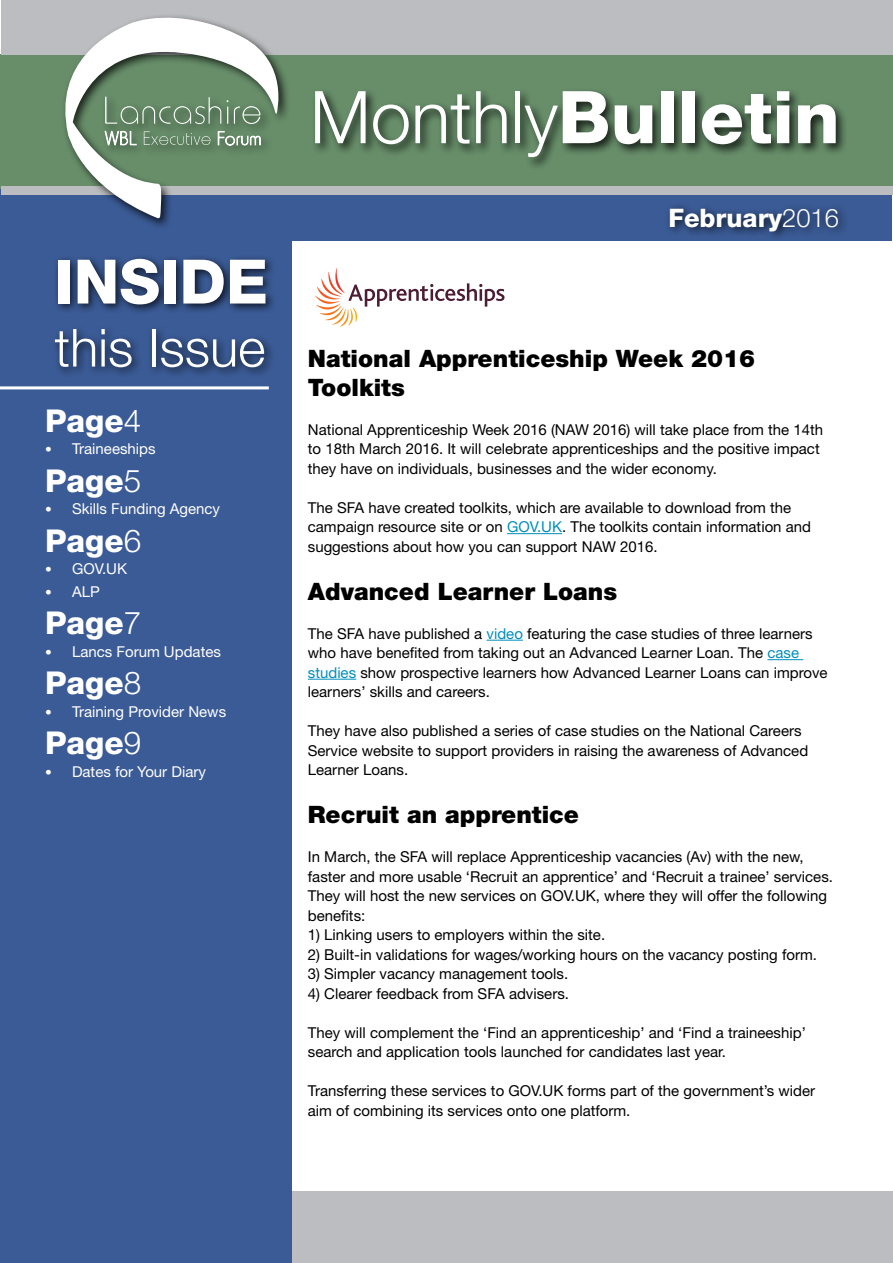
<style>
.page{position:relative;width:893px;height:1263px;background:#fff}
.page>*{position:absolute;margin:0;border:0;box-sizing:border-box;transform-origin:0 0}
.t1{font:800 72.75px "Helvetica Neue";color:#fff}
.t2{font:800 61.35px "Helvetica Neue";color:#fff}
.t3{font:300 52.5px "Helvetica Neue";color:#fff}
.t4{font:800 31.5px "Helvetica Neue";color:#fff}
.t5{font:800 25.5px "Helvetica Neue";color:#fff}
.t6{font:900 24px/28.5px "Helvetica Neue";color:#000}
.t7{font:15px/19.5px "Helvetica Neue";color:#000}
.t8{font:15px "Helvetica Neue";color:#fff}
.s1{font-weight:300}
.s2{font-size:13.5px}
.s3{color:#008dbb}
</style>
<div class="page">
<div style="left:0;top:188px;width:891px;height:53px;background:#3b5b96"></div>
<div style="left:0;top:1191px;width:893px;height:72px;background:#bcbdc0"></div>
<div style="left:0;top:54px;width:893px;height:135px;background:#678d69"></div>
<div style="left:311px;top:87px;width:582px;height:110px;background:#000;opacity:.75"></div>
<div style="left:665px;top:203px;width:228px;height:54px;background:#000;opacity:.75"></div>
<svg style="left:347px;top:283px;width:157px;height:43px"></svg>
<div style="left:1px;top:186px;width:891px;height:9px;background:#bcbdc0"></div>
<div style="left:1px;top:0;width:891px;height:54px;background:#bcbdc0"></div>
<div style="left:61px;top:14px;width:244px;height:225px;background:#000;opacity:.75"></div>
<svg style="left:65px;top:16px;width:223px;height:202px"></svg>
<hr style="left:507px;top:533px;width:55px;height:1px;background:#008dbb">
<hr style="left:487px;top:640px;width:36px;height:1px;background:#008dbb">
<hr style="left:767px;top:659px;width:36px;height:1px;background:#008dbb">
<hr style="left:308px;top:679px;width:48px;height:1px;background:#008dbb">
<div style="left:0;top:239px;width:291px;height:1024px;background:#3b5b96"></div>
<div style="left:49px;top:253px;width:298px;height:156px;background:#000;opacity:.75"></div>
<hr style="left:0;top:386px;width:269px;height:3px;background:#fff">
<h2 class="t2" style="left:55px;top:245px;width:215px">INSIDE</h2>
<h3 class="t3" style="left:55px;top:316px;width:212px">this Issue</h3>
<h3 class="t4" style="left:45px;top:402px;width:98px">Page<span class="s1">4</span></h3>
<p class="t8" style="left:45px;top:440px;width:112px"><span class="s2">•</span> Traineeships</p>
<h3 class="t4" style="left:45px;top:462px;width:98px">Page<span class="s1">5</span></h3>
<p class="t8" style="left:45px;top:500px;width:177px"><span class="s2">•</span> Skills Funding Agency</p>
<h3 class="t4" style="left:45px;top:522px;width:98px">Page<span class="s1">6</span></h3>
<p class="t8" style="left:45px;top:560px;width:84px"><span class="s2">•</span> GOV.UK</p>
<p class="t8" style="left:45px;top:582px;width:56px"><span class="s2">•</span> ALP</p>
<h3 class="t4" style="left:45px;top:604px;width:98px">Page<span class="s1">7</span></h3>
<p class="t8" style="left:45px;top:642px;width:177px"><span class="s2">•</span> Lancs Forum Updates</p>
<h3 class="t4" style="left:45px;top:664px;width:98px">Page<span class="s1">8</span></h3>
<p class="t8" style="left:45px;top:702px;width:183px"><span class="s2">•</span> Training Provider News</p>
<h3 class="t4" style="left:45px;top:724px;width:98px">Page<span class="s1">9</span></h3>
<p class="t8" style="left:45px;top:762px;width:162px"><span class="s2">•</span> Dates for Your Diary</p>
<h1 class="t1" style="left:310px;top:74px;width:531px"><span class="s1">Monthly</span>Bulletin</h1>
<h3 class="t5" style="left:668px;top:202px;width:172px">February<span class="s1">2016</span></h3>
<h3 class="t6" style="left:308px;top:344px;width:449px">National Apprenticeship Week 2016<br>Toolkits</h3>
<p class="t7" style="left:308px;top:419px;width:517px">National Apprenticeship Week 2016 (NAW 2016) will take place from the 14th to 18th March 2016. It will celebrate apprenticeships and the positive impact they have on individuals, businesses and the wider economy.</p>
<p class="t7" style="left:308px;top:497px;width:505px">The SFA have created toolkits, which are available to download from the campaign resource site or on <span class="s3">GOV.UK</span>. The toolkits contain information and suggestions about how you can support NAW 2016.</p>
<h3 class="t6" style="left:308px;top:577px;width:311px">Advanced Learner Loans</h3>
<p class="t7" style="left:308px;top:623px;width:521px">The SFA have published a <span class="s3">video</span> featuring the case studies of three learners who have benefited from taking out an Advanced Learner Loan. The <span class="s3">case studies</span> show prospective learners how Advanced Learner Loans can improve learners’ skills and careers.</p>
<p class="t7" style="left:308px;top:721px;width:502px">They have also published a series of case studies on the National Careers<br>Service website to support providers in raising the awareness of Advanced<br>Learner Loans.</p>
<h3 class="t6" style="left:308px;top:800px;width:273px">Recruit an apprentice</h3>
<p class="t7" style="left:308px;top:847px;width:527px">In March, the SFA will replace Apprenticeship vacancies (Av) with the new, faster and more usable ‘Recruit an apprentice’ and ‘Recruit a trainee’ services.<br>They will host the new services on GOV.UK, where they will offer the following benefits:</p>
<p class="t7" style="left:308px;top:925px;width:299px">1) Linking users to employers within the site.</p>
<p class="t7" style="left:308px;top:944px;width:511px">2) Built-in validations for wages/working hours on the vacancy posting form.</p>
<p class="t7" style="left:308px;top:964px;width:262px">3) Simpler vacancy management tools.</p>
<p class="t7" style="left:308px;top:983px;width:263px">4) Clearer feedback from SFA advisers.</p>
<p class="t7" style="left:308px;top:1022px;width:499px">They will complement the ‘Find an apprenticeship’ and ‘Find a traineeship’ search and application tools launched for candidates last year.</p>
<p class="t7" style="left:308px;top:1081px;width:509px">Transferring these services to GOV.UK forms part of the government’s wider aim of combining its services onto one platform.</p>
</div>
